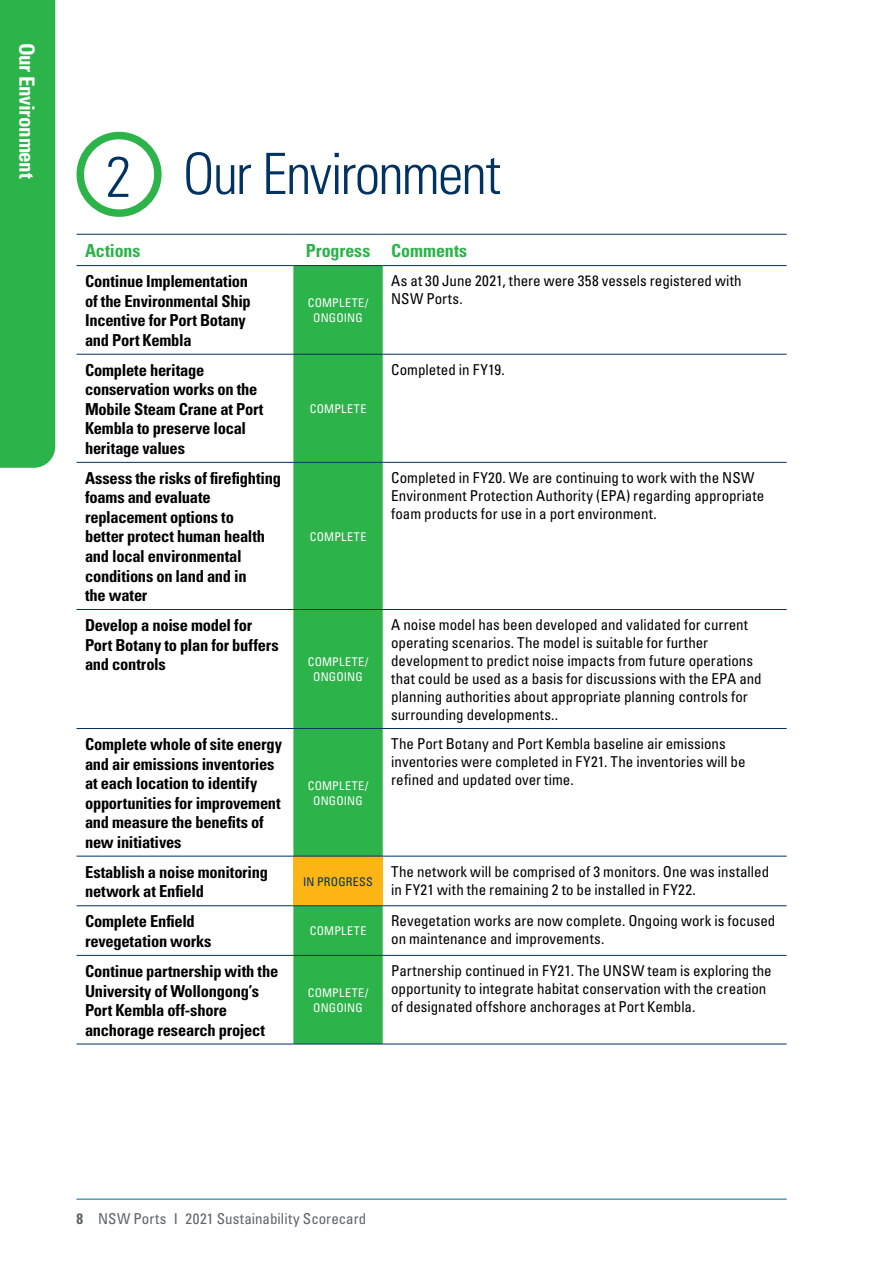
<style>
.page{position:relative;width:893px;height:1263px;background:#fff}
.page>*{position:absolute;margin:0;border:0;box-sizing:border-box;transform-origin:0 0}
.t1{font:300 condensed 57px "Univers";letter-spacing:-.03em;color:#003262}
.t2{font:700 condensed 21px "Univers";letter-spacing:-.015em;color:#fff}
.t3{font:700 condensed 18px "Univers";letter-spacing:-.005em;color:#2cb34a}
.t4{font:700 condensed 16.5px/19.5px "Univers";letter-spacing:-.015em;color:#000}
.t5{font:condensed 15px/18px "Univers";color:#000}
.t6{font:condensed 15px "Univers";letter-spacing:.005em;color:#5f636a}
.t7{font:condensed 12px/15px "Univers";letter-spacing:.015em;color:#fff;text-align:center}
.t8{font:condensed 12px "Univers";letter-spacing:.025em;color:#003262}
.s1{font-weight:700}
</style>
<div class="page">
<div style="left:77px;top:132px;width:85px;height:85px;border:8px solid #2cb34a;border-radius:50%"></div>
<div style="left:293px;top:266px;width:90px;height:778px;background:#2cb34a"></div>
<div style="left:293px;top:856px;width:90px;height:50px;background:#fcb515"></div>
<hr style="left:77px;top:234px;width:216px;height:1px;background:#003262">
<hr style="left:293px;top:234px;width:90px;height:1px;background:#003262">
<hr style="left:383px;top:234px;width:404px;height:1px;background:#003262">
<hr style="left:77px;top:265px;width:216px;height:1px;background:#003262">
<hr style="left:293px;top:265px;width:90px;height:1px;background:#003262">
<hr style="left:383px;top:265px;width:404px;height:1px;background:#003262">
<hr style="left:77px;top:354px;width:216px;height:1px;background:#003262">
<hr style="left:293px;top:354px;width:90px;height:1px;background:#003262">
<hr style="left:383px;top:354px;width:404px;height:1px;background:#003262">
<hr style="left:77px;top:462px;width:216px;height:1px;background:#003262">
<hr style="left:293px;top:462px;width:90px;height:1px;background:#003262">
<hr style="left:383px;top:462px;width:404px;height:1px;background:#003262">
<hr style="left:77px;top:609px;width:216px;height:1px;background:#003262">
<hr style="left:293px;top:609px;width:90px;height:1px;background:#003262">
<hr style="left:383px;top:609px;width:404px;height:1px;background:#003262">
<hr style="left:77px;top:728px;width:216px;height:1px;background:#003262">
<hr style="left:293px;top:728px;width:90px;height:1px;background:#003262">
<hr style="left:383px;top:728px;width:404px;height:1px;background:#003262">
<hr style="left:77px;top:856px;width:216px;height:1px;background:#003262">
<hr style="left:293px;top:856px;width:90px;height:1px;background:#003262">
<hr style="left:383px;top:856px;width:404px;height:1px;background:#003262">
<hr style="left:77px;top:905px;width:216px;height:1px;background:#003262">
<hr style="left:293px;top:905px;width:90px;height:1px;background:#003262">
<hr style="left:383px;top:905px;width:404px;height:1px;background:#003262">
<hr style="left:77px;top:955px;width:216px;height:1px;background:#003262">
<hr style="left:293px;top:955px;width:90px;height:1px;background:#003262">
<hr style="left:383px;top:955px;width:404px;height:1px;background:#003262">
<hr style="left:77px;top:1044px;width:216px;height:1px;background:#003262">
<hr style="left:293px;top:1044px;width:90px;height:1px;background:#003262">
<hr style="left:383px;top:1044px;width:404px;height:1px;background:#003262">
<div style="left:0;top:0;width:55px;height:468px;background:#2cb34a"></div>
<hr style="left:77px;top:1198px;width:710px;height:2px;background:#559cb5">
<h2 class="t2" style="left:40px;top:43px;width:138px;rotate:90deg">Our Environment</h2>
<h1 class="t1" style="left:106px;top:140px;width:397px">2 Our Environment</h1>
<p class="t3" style="left:85px;top:240px;width:57px">Actions</p>
<p class="t3" style="left:306px;top:240px;width:163px">Progress Comments</p>
<p class="t4" style="left:85px;top:271px;width:167px">Continue Implementation of the Environmental Ship<br>Incentive for Port Botany and Port Kembla</p>
<p class="t5" style="left:391px;top:271px;width:352px">As at 30 June 2021, there were 358 vessels registered with<br>NSW Ports.</p>
<p class="t7" style="left:308px;top:295px;width:62px">COMPLETE/<br>ONGOING</p>
<p class="t4" style="left:85px;top:360px;width:180px">Complete heritage conservation works on the<br>Mobile Steam Crane at Port<br>Kembla to preserve local heritage values</p>
<p class="t4" style="left:85px;top:468px;width:198px">Assess the risks of firefighting foams and evaluate replacement options to<br>better protect human health and local environmental conditions on land and in<br>the water</p>
<p class="t4" style="left:85px;top:615px;width:195px">Develop a noise model for<br>Port Botany to plan for buffers and controls</p>
<p class="t4" style="left:85px;top:734px;width:198px">Complete whole of site energy and air emissions inventories at each location to identify opportunities for improvement and measure the benefits of new initiatives</p>
<p class="t7" style="left:310px;top:401px;width:58px">COMPLETE</p>
<p class="t7" style="left:310px;top:529px;width:58px">COMPLETE</p>
<p class="t5" style="left:391px;top:360px;width:115px">Completed in FY19.</p>
<p class="t5" style="left:391px;top:468px;width:375px">Completed in FY20. We are continuing to work with the NSW<br>Environment Protection Authority (EPA) regarding appropriate foam products for use in a port environment.</p>
<p class="t7" style="left:308px;top:654px;width:62px">COMPLETE/<br>ONGOING</p>
<p class="t7" style="left:308px;top:778px;width:62px">COMPLETE/<br>ONGOING</p>
<p class="t5" style="left:391px;top:615px;width:372px">A noise model has been developed and validated for current operating scenarios. The model is suitable for further development to predict noise impacts from future operations that could be used as a basis for discussions with the EPA and planning authorities about appropriate planning controls for surrounding developments..</p>
<p class="t5" style="left:391px;top:734px;width:356px">The Port Botany and Port Kembla baseline air emissions inventories were completed in FY21. The inventories will be refined and updated over time.</p>
<p class="t4" style="left:85px;top:862px;width:185px">Establish a noise monitoring network at Enfield</p>
<p class="t8" style="left:303px;top:874px;width:71px">IN PROGRESS</p>
<p class="t5" style="left:391px;top:862px;width:379px">The network will be comprised of 3 monitors. One was installed in FY21 with the remaining 2 to be installed in FY22.</p>
<p class="t4" style="left:85px;top:912px;width:128px">Complete Enfield revegetation works</p>
<p class="t7" style="left:310px;top:923px;width:58px">COMPLETE</p>
<p class="t5" style="left:391px;top:912px;width:386px">Revegetation works are now complete. Ongoing work is focused on maintenance and improvements.</p>
<p class="t4" style="left:85px;top:961px;width:195px">Continue partnership with the<br>University of Wollongong’s<br>Port Kembla off-shore anchorage research project</p>
<p class="t5" style="left:391px;top:961px;width:382px">Partnership continued in FY21. The UNSW team is exploring the opportunity to integrate habitat conservation with the creation of designated offshore anchorages at Port Kembla.</p>
<p class="t7" style="left:308px;top:985px;width:62px">COMPLETE/<br>ONGOING</p>
<p class="t6" style="left:77px;top:1209px;width:291px"><span class="s1">8</span> NSW Ports I 2021 Sustainability Scorecard</p>
</div>
